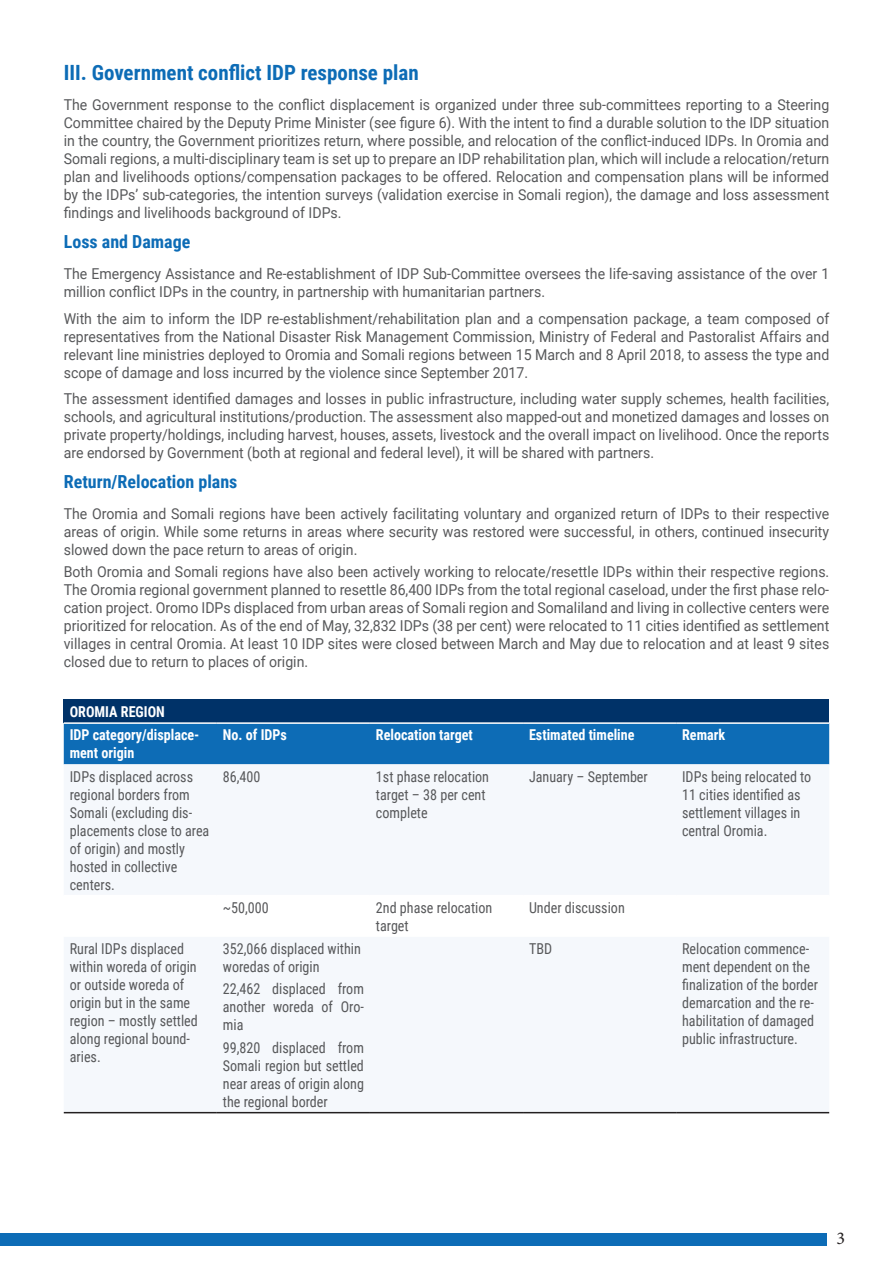
<style>
.page{position:relative;width:893px;height:1263px;background:#fff}
.page>*{position:absolute;margin:0;border:0;box-sizing:border-box;transform-origin:0 0}
.t1{font:700 21px "Roboto Condensed";color:#0d6cb6}
.t2{font:700 18px "Roboto Condensed";color:#0d6cb6}
.t3{font:18px "Minion Pro";color:#231f20}
.t4{font:15px/18px "Roboto";color:#57585a;text-align:justify;scale:.94 1}
.t5{font:15px/18px "Roboto Condensed";color:#57585a;scale:.94 1}
.t6{font:700 15px/18px "Roboto Condensed";color:#fff;scale:.94 1}
</style>
<div class="page">
<div style="left:0;top:1233px;width:826px;height:13px;background:#0d6cb6"></div>
<div style="left:64px;top:700px;width:765px;height:23px;background:#003268"></div>
<div style="left:64px;top:724px;width:765px;height:40px;background:#0d6cb6"></div>
<svg style="left:64px;top:764px;width:765px;height:348px;fill:#f5f8fc"></svg>
<hr style="left:64px;top:1112px;width:153px;height:1px;background:#231f20">
<hr style="left:217px;top:1112px;width:153px;height:1px;background:#231f20">
<hr style="left:370px;top:1112px;width:153px;height:1px;background:#231f20">
<hr style="left:523px;top:1112px;width:153px;height:1px;background:#231f20">
<hr style="left:676px;top:1112px;width:153px;height:1px;background:#231f20">
<hr style="left:64px;top:722px;width:153px;height:2px;background:#fff">
<hr style="left:217px;top:722px;width:153px;height:2px;background:#fff">
<hr style="left:370px;top:722px;width:153px;height:2px;background:#fff">
<hr style="left:523px;top:722px;width:153px;height:2px;background:#fff">
<hr style="left:676px;top:722px;width:153px;height:2px;background:#fff">
<hr style="left:64px;top:895px;width:153px;height:1px;background:#fff">
<hr style="left:217px;top:895px;width:153px;height:1px;background:#fff">
<hr style="left:370px;top:895px;width:153px;height:1px;background:#fff">
<hr style="left:523px;top:895px;width:153px;height:1px;background:#fff">
<hr style="left:676px;top:895px;width:153px;height:1px;background:#fff">
<p class="t1" style="left:64px;top:57px;width:356px">III. Government conflict IDP response plan</p>
<p class="t4" style="left:64px;top:95px;width:816px">The Government response to the conflict displacement is organized under three sub-committees reporting to a Steering Committee chaired by the Deputy Prime Minister (see figure 6). With the intent to find a durable solution to the IDP situation in the country, the Government prioritizes return, where possible, and relocation of the conflict-induced IDPs. In Oromia and Somali regions, a multi-disciplinary team is set up to prepare an IDP rehabilitation plan, which will include a relocation/return plan and livelihoods options/compensation packages to be offered. Relocation and compensation plans will be informed by the IDPs’ sub-categories, the intention surveys (validation exercise in Somali region), the damage and loss assessment findings and livelihoods background of IDPs.</p>
<p class="t2" style="left:64px;top:229px;width:128px">Loss and Damage</p>
<p class="t4" style="left:64px;top:264px;width:816px">The Emergency Assistance and Re-establishment of IDP Sub-Committee oversees the life-saving assistance of the over 1 million conflict IDPs in the country, in partnership with humanitarian partners.</p>
<p class="t4" style="left:64px;top:309px;width:816px">With the aim to inform the IDP re-establishment/rehabilitation plan and a compensation package, a team composed of representatives from the National Disaster Risk Management Commission, Ministry of Federal and Pastoralist Affairs and relevant line ministries deployed to Oromia and Somali regions between 15 March and 8 April 2018, to assess the type and scope of damage and loss incurred by the violence since September 2017.</p>
<p class="t4" style="left:64px;top:389px;width:816px">The assessment identified damages and losses in public infrastructure, including water supply schemes, health facilities, schools, and agricultural institutions/production. The assessment also mapped-out and monetized damages and losses on private property/holdings, including harvest, houses, assets, livestock and the overall impact on livelihood. Once the reports are endorsed by Government (both at regional and federal level), it will be shared with partners.</p>
<p class="t2" style="left:64px;top:469px;width:175px">Return/Relocation plans</p>
<p class="t4" style="left:64px;top:504px;width:816px">The Oromia and Somali regions have been actively facilitating voluntary and organized return of IDPs to their respective areas of origin. While some returns in areas where security was restored were successful, in others, continued insecurity slowed down the pace return to areas of origin.</p>
<p class="t4" style="left:64px;top:562px;width:816px">Both Oromia and Somali regions have also been actively working to relocate/resettle IDPs within their respective regions.<br>The Oromia regional government planned to resettle 86,400 IDPs from the total regional caseload, under the first phase relo&shy;cation project. Oromo IDPs displaced from urban areas of Somali region and Somaliland and living in collective centers were prioritized for relocation. As of the end of May, 32,832 IDPs (38 per cent) were relocated to 11 cities identified as settlement villages in central Oromia. At least 10 IDP sites were closed between March and May due to relocation and at least 9 sites closed due to return to places of origin.</p>
<p class="t6" style="left:70px;top:702px;width:103px">OROMIA REGION</p>
<p class="t6" style="left:70px;top:725px;width:139px">IDP category/displace&shy;ment origin</p>
<p class="t6" style="left:223px;top:725px;width:70px">No. of IDPs</p>
<p class="t6" style="left:376px;top:725px;width:105px">Relocation target</p>
<p class="t6" style="left:529px;top:725px;width:114px">Estimated timeline</p>
<p class="t6" style="left:682px;top:725px;width:47px">Remark</p>
<p class="t5" style="left:70px;top:767px;width:150px">IDPs displaced across regional borders from<br>Somali (excluding dis&shy;placements close to area of origin) and mostly hosted in collective centers.</p>
<p class="t5" style="left:223px;top:767px;width:41px">86,400</p>
<p class="t5" style="left:376px;top:767px;width:122px">1st phase relocation target – 38 per cent complete</p>
<p class="t5" style="left:529px;top:767px;width:128px">January – September</p>
<p class="t5" style="left:682px;top:767px;width:139px">IDPs being relocated to<br>11 cities identified as settlement villages in central Oromia.</p>
<p class="t5" style="left:223px;top:898px;width:50px">~50,000</p>
<p class="t5" style="left:376px;top:898px;width:125px">2nd phase relocation target</p>
<p class="t5" style="left:529px;top:898px;width:103px">Under discussion</p>
<p class="t5" style="left:70px;top:939px;width:138px">Rural IDPs displaced within woreda of origin or outside woreda of origin but in the same region – mostly settled along regional bound&shy;aries.</p>
<p class="t5" style="left:223px;top:939px;width:148px">352,066 displaced within woredas of origin</p>
<p class="t5" style="left:529px;top:939px;width:26px">TBD</p>
<p class="t5" style="left:682px;top:939px;width:146px">Relocation commence&shy;ment dependent on the finalization of the border demarcation and the re&shy;habilitation of damaged public infrastructure.</p>
<p class="t5" style="left:223px;top:979px;width:152px;text-align:justify">22,462 displaced from another woreda of Oro&shy;mia</p>
<p class="t5" style="left:223px;top:1038px;width:152px;text-align:justify">99,820 displaced from Somali region but settled near areas of origin along the regional border</p>
<p class="t3" style="left:836px;top:1226px;width:10px">3</p>
</div>
